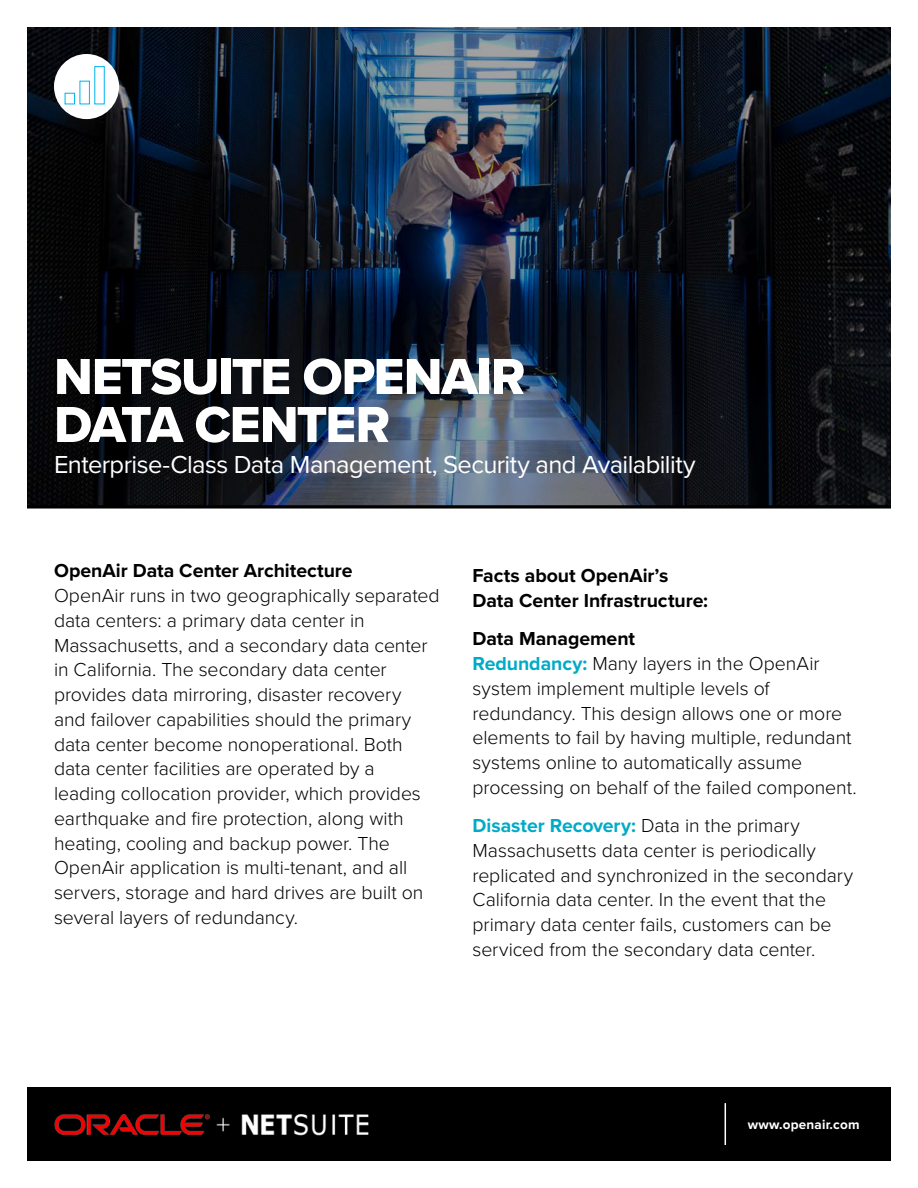
<style>
.page{position:relative;width:918px;height:1188px;background:#fff}
.page>*{position:absolute;margin:0;border:0;box-sizing:border-box;transform-origin:0 0}
.H1-sub_2016{font:52.5px/48px "Proxima Nova Extrabld";letter-spacing:-.025em;color:#fff}
.H1-sub_2016-2{font:25.5px "Proxima Nova";letter-spacing:-.025em;color:#fff}
.Main_Body_2016{font:300 19.5px/24.8px "Proxima Nova";letter-spacing:-.005em;color:#000}
.Main_Body_2016-2{font:700 19.5px/24.8px "Proxima Nova";letter-spacing:-.005em;color:#000}
.t1{font:700 13.5px "Proxima Nova";letter-spacing:.015em;color:#fff}
.s1{font-weight:700}
.s2{font-weight:700;color:#000101}
.s3{font-weight:700;color:#00abc7}
</style>
<div class="page">
<div style="left:27px;top:1087px;width:864px;height:74px;background:#000"></div>
<hr style="left:725px;top:1103px;width:1px;height:42px;background:#fff">
<img style="left:54px;top:1114px;width:315px;height:22px">
<img style="left:27px;top:27px;width:864px;height:478px">
<hr style="left:27px;top:505px;width:864px;height:3px;background:#000">
<div style="left:54px;top:54px;width:65px;height:65px;background:#fff;border-radius:50%"></div>
<div style="left:65px;top:93px;width:10px;height:11px;border:1px solid #00b5ef"></div>
<div style="left:79px;top:81px;width:11px;height:23px;border:1px solid #00b5ef"></div>
<div style="left:94px;top:66px;width:11px;height:38px;border:1px solid #00b5ef"></div>
<p class="H1-sub_2016" style="left:54px;top:352px;width:473px">NETSUITE OPENAIR<br>DATA CENTER</p>
<p class="H1-sub_2016-2" style="left:54px;top:446px;width:643px">Enterprise-Class Data Management, Security and Availability</p>
<p class="Main_Body_2016" style="left:54px;top:557px;width:387px"><span class="s1">OpenAir Data Center Architecture<br></span>OpenAir runs in two geographically separated data centers: a primary data center in Massachusetts, and a secondary data center in California. The secondary data center provides data mirroring, disaster recovery<br>and failover capabilities should the primary data center become nonoperational. Both data center facilities are operated by a leading collocation provider, which provides earthquake and fire protection, along with heating, cooling and backup power. The OpenAir application is multi-tenant, and all servers, storage and hard drives are built on several layers of redundancy.</p>
<p class="Main_Body_2016-2" style="left:472px;top:563px;width:237px">Facts about OpenAir’s<br>Data Center Infrastructure:</p>
<p class="Main_Body_2016" style="left:472px;top:625px;width:386px"><span class="s2">Data Management<br></span><span class="s3">Redundancy:</span> Many layers in the OpenAir system implement multiple levels of redundancy. This design allows one or more elements to fail by having multiple, redundant systems online to automatically assume processing on behalf of the failed component.</p>
<p class="Main_Body_2016" style="left:472px;top:812px;width:382px"><span class="s3">Disaster Recovery:</span> Data in the primary Massachusetts data center is periodically replicated and synchronized in the secondary California data center. In the event that the primary data center fails, customers can be serviced from the secondary data center.</p>
<p class="t1" style="left:748px;top:1115px;width:113px">www.openair.com</p>
</div>
